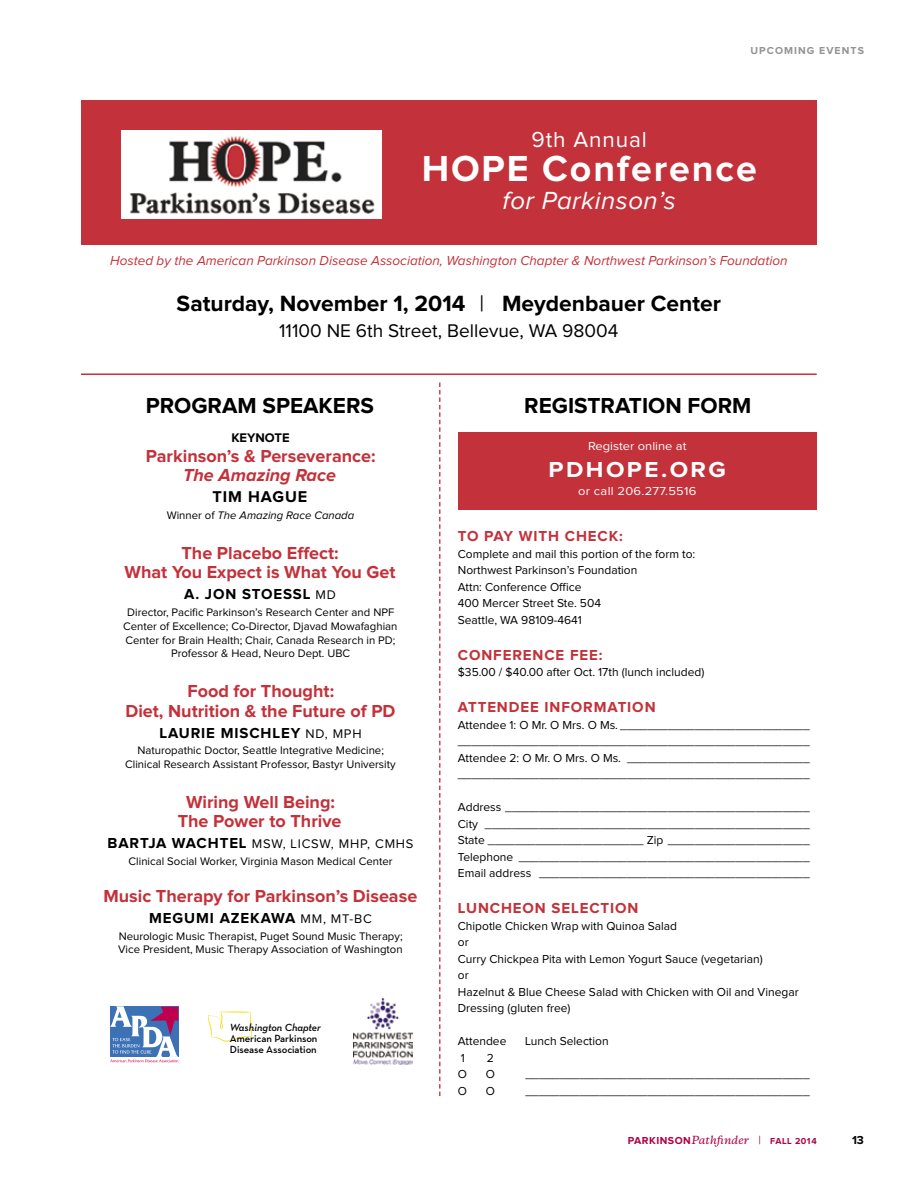
<style>
.page{position:relative;width:918px;height:1188px;background:#fff}
.page>*{position:absolute;margin:0;border:0;box-sizing:border-box;transform-origin:0 0}
.t1{font:700 37.5px "Proxima Nova";letter-spacing:.05em;color:#fff}
.t2{font:italic 25.65px "Proxima Nova";letter-spacing:.02em;color:#fff}
.t3{font:700 22.8px "Proxima Nova";color:#000}
.t4{font:700 22.5px "Proxima Nova";color:#000}
.t5{font:700 22.5px "Proxima Nova";letter-spacing:.1em;color:#fff;scale:1.08 1}
.t6{font:22.5px "Proxima Nova";letter-spacing:.04em;color:#fff}
.t7{font:19.05px "Proxima Nova";color:#000}
.t8{font:700 18px/19.5px "Proxima Nova";color:#c3313a;text-align:center}
.t9{font:italic 700 18px "Proxima Nova";color:#c3313a}
.t10{font:700 16.2px "Proxima Nova";letter-spacing:.06em;color:#000}
.t11{font:700 15px "Proxima Nova";letter-spacing:.06em;color:#c3313a}
.t12{font:700 15px "Proxima Nova";letter-spacing:.06em;color:#000}
.t13{font:italic 13.5px "Proxima Nova";color:#c3313a}
.t14{font:12.9px "Proxima Nova";letter-spacing:.06em;color:#000}
.t15{font:700 12.9px "Proxima Nova";color:#000}
.t16{font:12px/16.5px "Proxima Nova";color:#000}
.t17{font:12px "Proxima Nova";letter-spacing:.02em;color:#fff;scale:1.08 1}
.t18{font:12px "Proxima Nova";color:#fff;scale:1.08 1}
.t19{font:700 12px "Proxima Nova";color:#000}
.t20{font:11.4px/13.8px "Proxima Nova";color:#000;text-align:center}
.t21{font:italic 11.4px "Proxima Nova";color:#000}
.t22{font:600 10.5px/10.9px "Neutra Text";letter-spacing:-.01em;color:#000}
.t23{font:italic 500 10.5px "Galaxie Copernicus";color:#ae0047}
.t24{font:italic 600 10.5px "Neutra Text";color:#000}
.t25{font:700 10.5px "Proxima Nova";letter-spacing:.1em;color:#939393}
.s1{font-weight:400}
.s2{font-style:normal}
.s3{font-weight:400;font-size:12.9px}
.s4{font-weight:700;font-size:15px}
.s5{font-family:"Proxima Nova";font-weight:700;font-style:normal}
.s6{font-family:"Proxima Nova";font-weight:400;font-style:normal;font-size:12px}
.s7{font-family:"Proxima Nova";font-weight:700;font-style:normal;font-size:9px}
</style>
<div class="page">
<div style="left:458px;top:432px;width:359px;height:78px;background:#c3313a"></div>
<div style="left:81px;top:100px;width:736px;height:145px;background:#c3313a"></div>
<div style="left:121px;top:130px;width:260px;height:88px;background:#fff"></div>
<img style="left:129px;top:136px;width:246px;height:78px">
<hr style="left:81px;top:374px;width:736px;height:1px;background:#c3313a">
<svg style="left:208px;top:1011px;width:44px;height:31px"></svg>
<svg style="left:110px;top:1006px;width:69px;height:57px"></svg>
<svg style="left:110px;top:1006px;width:68px;height:56px"></svg>
<svg style="left:439px;top:382px;width:2px;height:714px"></svg>
<img style="left:353px;top:998px;width:60px;height:66px">
<p class="t25" style="left:751px;top:44px;width:115px">UPCOMING EVENTS</p>
<h3 class="t6" style="left:532px;top:127px;width:117px">9th Annual</h3>
<h1 class="t1" style="left:422px;top:147px;width:337px">HOPE Conference</h1>
<h2 class="t2" style="left:503px;top:186px;width:175px">for Parkinson’s</h2>
<p class="t13" style="left:110px;top:253px;width:679px">Hosted by the American Parkinson Disease Association, Washington Chapter &amp; Northwest Parkinson’s Foundation</p>
<h3 class="t3" style="left:177px;top:290px;width:546px">Saturday, November 1, 2014 <span class="s1">|</span> Meydenbauer Center</h3>
<h3 class="t7" style="left:279px;top:320px;width:341px">11100 NE 6th Street, Bellevue, WA 98004</h3>
<h3 class="t4" style="left:146px;top:392px;width:230px">PROGRAM SPEAKERS</h3>
<h3 class="t4" style="left:524px;top:392px;width:229px">REGISTRATION FORM</h3>
<p class="t15" style="left:231px;top:431px;width:60px">KEYNOTE</p>
<h3 class="t8" style="left:146px;top:446px;width:231px">Parkinson’s &amp; Perseverance:</h3>
<h3 class="t9" style="left:183px;top:465px;width:154px">The Amazing Race</h3>
<h3 class="t10" style="left:212px;top:488px;width:97px">TIM HAGUE</h3>
<p class="t21" style="left:167px;top:509px;width:189px"><span class="s2">Winner of</span> The Amazing Race Canada</p>
<h3 class="t8" style="left:125px;top:543px;width:272px">The Placebo Effect:<br>What You Expect is What You Get</h3>
<p class="t12" style="left:184px;top:586px;width:153px">A. JON STOESSL <span class="s3">MD</span></p>
<p class="t20" style="left:123px;top:605px;width:276px">Director, Pacific Parkinson’s Research Center and NPF Center of Excellence; Co-Director, Djavad Mowafaghian Center for Brain Health; Chair, Canada Research in PD; Professor &amp; Head, Neuro Dept. UBC</p>
<h3 class="t8" style="left:125px;top:681px;width:272px">Food for Thought:<br>Diet, Nutrition &amp; the Future of PD</h3>
<p class="t12" style="left:160px;top:724px;width:204px">LAURIE MISCHLEY <span class="s3">ND, MPH</span></p>
<p class="t20" style="left:125px;top:743px;width:272px">Naturopathic Doctor, Seattle Integrative Medicine;<br>Clinical Research Assistant Professor, Bastyr University</p>
<h3 class="t8" style="left:178px;top:792px;width:165px">Wiring Well Being:<br>The Power to Thrive</h3>
<p class="t14" style="left:108px;top:837px;width:307px"><span class="s4">BARTJA WACHTEL</span> MSW, LICSW, MHP, CMHS</p>
<p class="t20" style="left:129px;top:854px;width:265px">Clinical Social Worker, Virginia Mason Medical Center</p>
<h3 class="t8" style="left:103px;top:886px;width:315px">Music Therapy for Parkinson’s Disease</h3>
<p class="t12" style="left:149px;top:909px;width:224px">MEGUMI AZEKAWA <span class="s3">MM, MT-BC</span></p>
<p class="t20" style="left:118px;top:929px;width:286px;text-align:left">Neurologic Music Therapist, Puget Sound Music Therapy;<br>Vice President, Music Therapy Association of Washington</p>
<p class="t24" style="left:230px;top:1021px;width:92px">Washington Chapter</p>
<p class="t22" style="left:230px;top:1033px;width:89px">American Parkinson<br>Disease Association</p>
<p class="t18" style="left:588px;top:440px;width:93px">Register online at</p>
<h3 class="t5" style="left:549px;top:456px;width:166px">PDHOPE.ORG</h3>
<p class="t17" style="left:578px;top:484px;width:111px">or call 206.277.5516</p>
<p class="t11" style="left:458px;top:528px;width:167px">TO PAY WITH CHECK:</p>
<p class="t16" style="left:458px;top:545px;width:239px">Complete and mail this portion of the form to:<br>Northwest Parkinson’s Foundation<br>Attn: Conference Office<br>400 Mercer Street Ste. 504<br>Seattle, WA 98109-4641</p>
<p class="t11" style="left:458px;top:646px;width:146px">CONFERENCE FEE:</p>
<p class="t16" style="left:458px;top:664px;width:248px">$35.00 / $40.00 after Oct. 17th (lunch included)</p>
<p class="t11" style="left:458px;top:699px;width:199px">ATTENDEE INFORMATION</p>
<p class="t16" style="left:458px;top:716px;width:353px;text-align:justify">Attendee 1: O Mr. O Mrs. O Ms. ____________________________ ____________________________________________________ Attendee 2: O Mr. O Mrs. O Ms. ___________________________ ____________________________________________________</p>
<p class="t16" style="left:458px;top:799px;width:353px;text-align:justify">Address _____________________________________________ City ________________________________________________ State _______________________ Zip _____________________ Telephone ___________________________________________ Email address ________________________________________</p>
<p class="t11" style="left:458px;top:900px;width:182px">LUNCHEON SELECTION</p>
<p class="t16" style="left:458px;top:917px;width:342px">Chipotle Chicken Wrap with Quinoa Salad<br>or<br>Curry Chickpea Pita with Lemon Yogurt Sauce (vegetarian)<br>or<br>Hazelnut &amp; Blue Cheese Salad with Chicken with Oil and Vinegar<br>Dressing (gluten free)</p>
<p class="t16" style="left:458px;top:1033px;width:50px">Attendee</p>
<p class="t16" style="left:525px;top:1033px;width:85px">Lunch Selection</p>
<p class="t16" style="left:461px;top:1049px;width:6px">1</p>
<p class="t16" style="left:487px;top:1049px;width:9px">2</p>
<p class="t16" style="left:458px;top:1066px;width:11px">O</p>
<p class="t16" style="left:486px;top:1066px;width:11px">O</p>
<p class="t16" style="left:526px;top:1066px;width:286px">__________________________________________</p>
<p class="t16" style="left:458px;top:1082px;width:11px">O</p>
<p class="t16" style="left:486px;top:1082px;width:11px">O</p>
<p class="t16" style="left:526px;top:1082px;width:286px">__________________________________________</p>
<p class="t23" style="left:628px;top:1133px;width:190px"><span class="s5">PARKINSON</span>Pathfinder <span class="s6">|</span> <span class="s7">FALL 2014</span></p>
<p class="t19" style="left:852px;top:1133px;width:13px">13</p>
</div>
